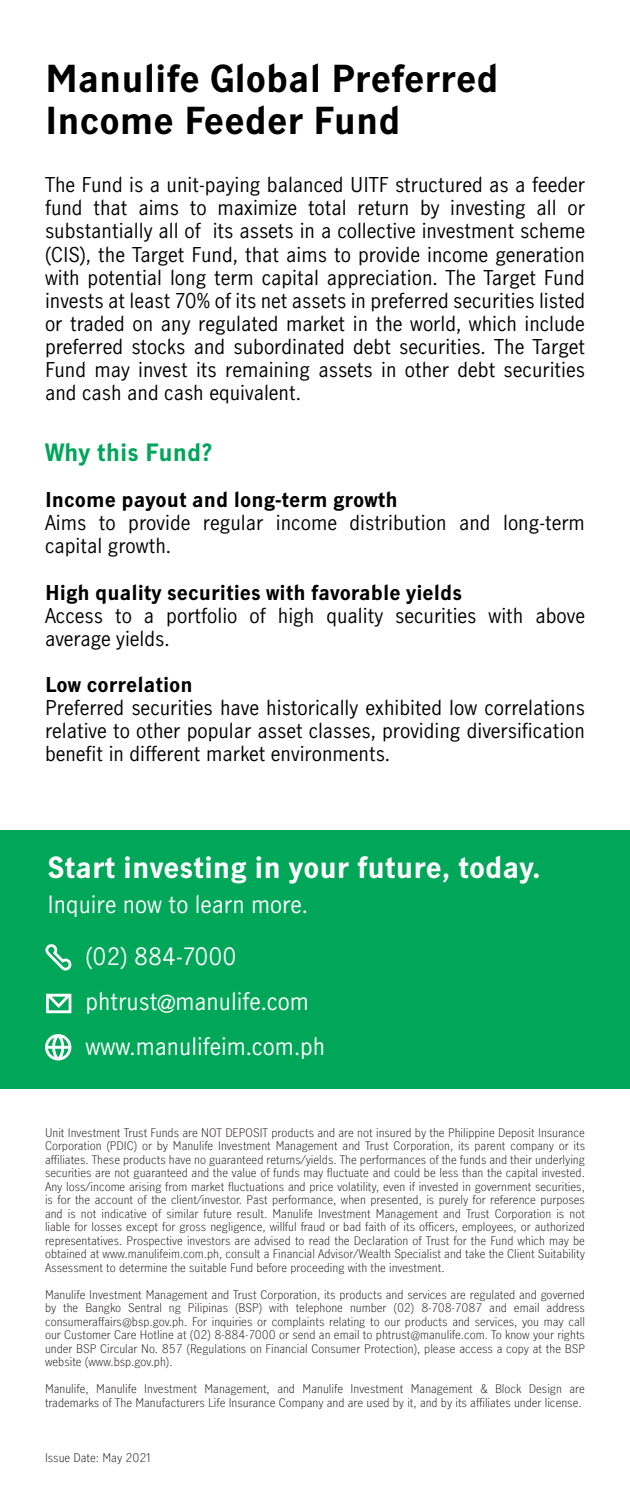
<style>
.page{position:relative;width:630px;height:1508px;background:#fff}
.page>*{position:absolute;margin:0;border:0;box-sizing:border-box;transform-origin:0 0}
.t1{font:700 35px/42px "Manulife JH Sans";color:#000}
.t2{font:700 27.5px "Manulife JH Sans";color:#fff}
.t3{font:22.5px "Manulife JH Sans";color:#fff}
.t4{font:700 22.5px "Manulife JH Sans";color:#00a659}
.t5{font:19.25px/23px "Manulife JH Sans";color:#000;text-align:justify}
.t6{font:700 19.25px "Manulife JH Sans";color:#000}
.t7{font:300 11.25px/13.5px "Manulife JH Sans";color:#231f20;text-align:justify}
</style>
<div class="page">
<div style="left:0;top:830px;width:630px;height:258px;background:#00a758"></div>
<svg style="left:45px;top:944px;width:26px;height:26px"></svg>
<svg style="left:46px;top:993px;width:25px;height:20px"></svg>
<svg style="left:45px;top:1034px;width:27px;height:26px"></svg>
<p class="t1" style="left:45px;top:56px;width:455px">Manulife Global Preferred<br>Income Feeder Fund</p>
<p class="t5" style="left:45px;top:173px;width:542px">The Fund is a unit-paying balanced UITF structured as a feeder fund that aims to maximize total return by investing all or substantially all of its assets in a collective investment scheme (CIS), the Target Fund, that aims to provide income generation with potential long term capital appreciation. The Target Fund invests at least 70% of its net assets in preferred securities listed or traded on any regulated market in the world, which include preferred stocks and subordinated debt securities. The Target Fund may invest its remaining assets in other debt securities and cash and cash equivalent.</p>
<p class="t4" style="left:45px;top:436px;width:169px">Why this Fund?</p>
<p class="t6" style="left:45px;top:486px;width:354px">Income payout and long-term growth</p>
<p class="t5" style="left:45px;top:511px;width:541px">Aims to provide regular income distribution and long-term capital growth.</p>
<p class="t6" style="left:45px;top:578px;width:418px">High quality securities with favorable yields</p>
<p class="t5" style="left:45px;top:603px;width:542px">Access to a portfolio of high quality securities with above average yields.</p>
<p class="t6" style="left:45px;top:671px;width:149px">Low correlation</p>
<p class="t5" style="left:45px;top:695px;width:542px">Preferred securities have historically exhibited low correlations relative to other popular asset classes, providing diversification benefit in different market environments.</p>
<p class="t2" style="left:47px;top:847px;width:495px">Start investing in your future, today.</p>
<p class="t3" style="left:47px;top:888px;width:262px">Inquire now to learn more.</p>
<p class="t3" style="left:86px;top:940px;width:152px">(02) 884-7000</p>
<p class="t3" style="left:86px;top:985px;width:225px">phtrust@manulife.com</p>
<p class="t3" style="left:86px;top:1030px;width:241px">www.manulifeim.com.ph</p>
<p class="t7" style="left:45px;top:1125px;width:542px">Unit Investment Trust Funds are NOT DEPOSIT products and are not insured by the Philippine Deposit Insurance Corporation (PDIC) or by Manulife Investment Management and Trust Corporation, its parent company or its affiliates. These products have no guaranteed returns/yields. The performances of the funds and their underlying securities are not guaranteed and the value of funds may fluctuate and could be less than the capital invested.<br>Any loss/income arising from market fluctuations and price volatility, even if invested in government securities, is for the account of the client/investor. Past performance, when presented, is purely for reference purposes and is not indicative of similar future result. Manulife Investment Management and Trust Corporation is not liable for losses except for gross negligence, willful fraud or bad faith of its officers, employees, or authorized representatives. Prospective investors are advised to read the Declaration of Trust for the Fund which may be obtained at www.manulifeim.com.ph, consult a Financial Advisor/Wealth Specialist and take the Client Suitability Assessment to determine the suitable Fund before proceeding with the investment.</p>
<p class="t7" style="left:45px;top:1287px;width:542px">Manulife Investment Management and Trust Corporation, its products and services are regulated and governed by the Bangko Sentral ng Pilipinas (BSP) with telephone number (02) 8-708-7087 and email address consumeraffairs@bsp.gov.ph. For inquiries or complaints relating to our products and services, you may call our Customer Care Hotline at (02) 8-884-7000 or send an email to phtrust@manulife.com. To know your rights under BSP Circular No. 857 (Regulations on Financial Consumer Protection), please access a copy at the BSP website (www.bsp.gov.ph).</p>
<p class="t7" style="left:45px;top:1381px;width:541px">Manulife, Manulife Investment Management, and Manulife Investment Management &amp; Block Design are trademarks of The Manufacturers Life Insurance Company and are used by it, and by its affiliates under license.</p>
<p class="t7" style="left:45px;top:1450px;width:107px">Issue Date: May 2021</p>
</div>
